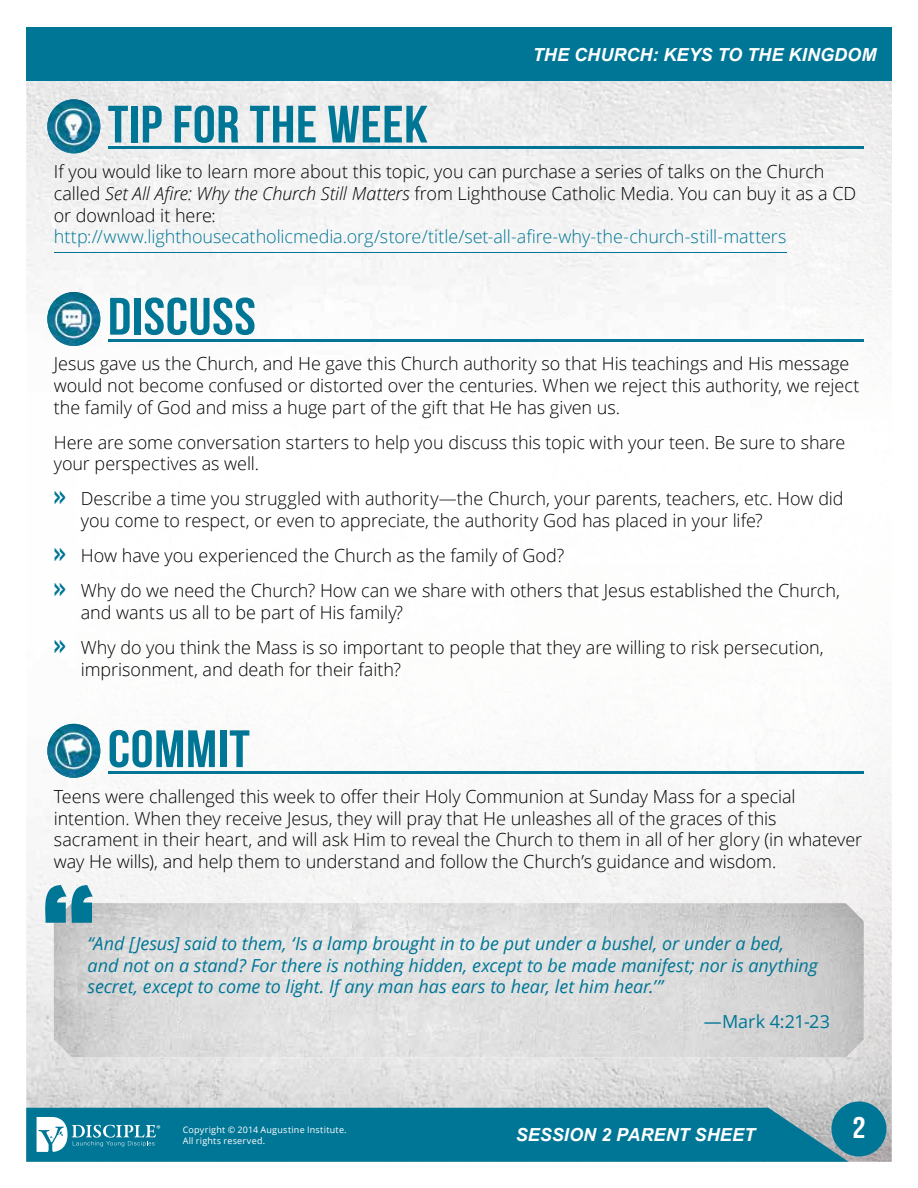
<style>
.page{position:relative;width:918px;height:1188px;background:#fff}
.page>*{position:absolute;margin:0;border:0;box-sizing:border-box;transform-origin:0 0}
.t1{font:700 139.5px "Oswald";color:#007696}
.t2{font:52.5px "Bebas Neue";letter-spacing:.01em;color:#007696;scale:1.1 1}
.t3{font:30px "Bebas Neue";color:#fff;scale:1.1 1}
.t4{font:300 18px/21.6px "Open Sans";letter-spacing:-.005em;color:#000}
.t5{font:italic 18px/21.6px "Open Sans";letter-spacing:-.005em;color:#007696}
.t6{font:300 18px "Open Sans";letter-spacing:-.005em;color:#007696}
.t7{font:italic 700 18px "Arial";letter-spacing:.005em;color:#fff}
.t8{font:18px "Open Sans";letter-spacing:-.005em;color:#007696}
.t9{font:9.75px "Myriad Pro";color:#fff}
.t10{font:9px/10.8px "Open Sans";letter-spacing:.025em;color:#fff}
.s1{font-style:italic}
.s2{font-family:"Oswald";font-weight:700;font-size:24px;color:#007696}
</style>
<div class="page">
<img style="left:26px;top:1057px;width:866px;height:105px">
<img style="left:26px;top:81px;width:50px;height:976px">
<img style="left:76px;top:81px;width:816px;height:258px">
<img style="left:864px;top:950px;width:28px;height:107px">
<img style="left:54px;top:903px;width:810px;height:155px">
<div style="left:26px;top:1108px;width:823px;height:54px;background:#007696"></div>
<div style="left:831px;top:1101px;width:56px;height:56px;background:#007696;border-radius:50%"></div>
<div style="left:26px;top:27px;width:866px;height:54px;background:#007696"></div>
<svg style="left:37px;top:1117px;width:119px;height:35px"></svg>
<hr style="left:108px;top:146px;width:756px;height:3px;background:#007696">
<hr style="left:54px;top:252px;width:732px;height:1px;background:#007696">
<hr style="left:108px;top:339px;width:756px;height:3px;background:#007696">
<hr style="left:108px;top:771px;width:756px;height:3px;background:#007696">
<img style="left:47px;top:724px;width:53px;height:54px">
<img style="left:47px;top:99px;width:53px;height:54px">
<img style="left:47px;top:292px;width:53px;height:54px">
<p class="t7" style="left:533px;top:42px;width:345px">THE CHURCH: KEYS TO THE KINGDOM</p>
<h2 class="t2" style="left:108px;top:96px;width:293px">TIP FOR THE WEEK</h2>
<p class="t4" style="left:54px;top:161px;width:804px">If you would like to learn more about this topic, you can purchase a series of talks on the Church called <span class="s1">Set All Afire: Why the Church Still Matters</span> from Lighthouse Catholic Media. You can buy it as a CD or download it here:</p>
<p class="t6" style="left:54px;top:224px;width:734px">http://www.lighthousecatholicmedia.org/store/title/set-all-afire-why-the-church-still-matters</p>
<h2 class="t2" style="left:108px;top:288px;width:136px">DISCUSS</h2>
<p class="t4" style="left:54px;top:353px;width:807px">Jesus gave us the Church, and He gave this Church authority so that His teachings and His message would not become confused or distorted over the centuries. When we reject this authority, we reject the family of God and miss a huge part of the gift that He has given us.</p>
<p class="t4" style="left:54px;top:431px;width:793px">Here are some conversation starters to help you discuss this topic with your teen. Be sure to share your perspectives as well.</p>
<p class="t4" style="left:81px;top:488px;width:764px;text-indent:-27px"><span class="s2">»</span> Describe a time you struggled with authority—the Church, your parents, teachers, etc. How did you come to respect, or even to appreciate, the authority God has placed in your life?</p>
<p class="t4" style="left:54px;top:538px;width:788px;line-height:35.1px"><span class="s2">»</span> How have you experienced the Church as the family of God?<br><span class="s2">»</span> Why do we need the Church? How can we share with others that Jesus established the Church,</p>
<p class="t4" style="left:54px;top:594px;width:772px;line-height:35.1px;text-indent:27px">and wants us all to be part of His family?<br><span class="s2">»</span> Why do you think the Mass is so important to people that they are willing to risk persecution,</p>
<p class="t4" style="left:81px;top:658px;width:322px">imprisonment, and death for their faith?</p>
<h2 class="t2" style="left:108px;top:720px;width:131px">COMMIT</h2>
<p class="t4" style="left:54px;top:785px;width:810px">Teens were challenged this week to offer their Holy Communion at Sunday Mass for a special intention. When they receive Jesus, they will pray that He unleashes all of the graces of this sacrament in their heart, and will ask Him to reveal the Church to them in all of her glory (in whatever way He wills), and help them to understand and follow the Church’s guidance and wisdom.</p>
<h1 class="t1" style="left:37px;top:846px;width:67px">“</h1>
<p class="t5" style="left:88px;top:932px;width:732px">“And [Jesus] said to them, ‘Is a lamp brought in to be put under a bushel, or under a bed, and not on a stand? For there is nothing hidden, except to be made manifest; nor is anything secret, except to come to light. If any man has ears to hear, let him hear.’”</p>
<p class="t8" style="left:704px;top:1010px;width:128px">—Mark 4:21-23</p>
<p class="t9" style="left:157px;top:1122px;width:6px">®</p>
<p class="t10" style="left:183px;top:1124px;width:165px">Copyright © 2014 Augustine Institute.<br>All rights reserved.</p>
<p class="t7" style="left:516px;top:1123px;width:241px">SESSION 2 PARENT SHEET</p>
<h3 class="t3" style="left:852px;top:1111px;width:13px">2</h3>
</div>
